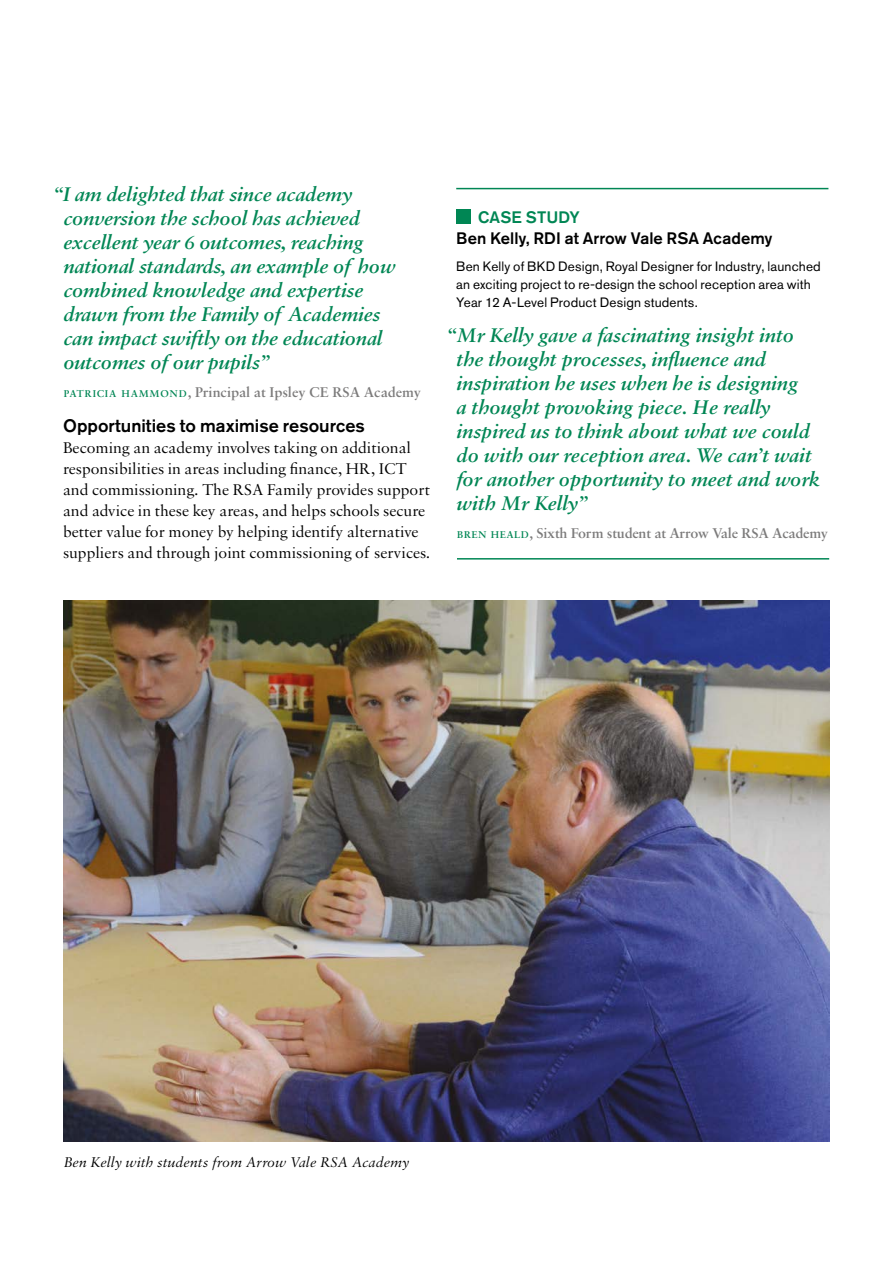
<style>
.page{position:relative;width:893px;height:1263px;background:#fff}
.page>*{position:absolute;margin:0;border:0;box-sizing:border-box;transform-origin:0 0}
.t1{font:italic 600 21px/24px "Sabon MT Std";letter-spacing:-.005em;color:#008654}
.t2{font:500 18px "Akzidenz Grotesk Std";color:#000}
.t3{font:16.5px/21px "Sabon MT Std";color:#000}
.t4{font:500 16.5px "Akzidenz Grotesk Std";letter-spacing:.005em;color:#000}
.t5{font:500 16.5px "Akzidenz Grotesk Std";letter-spacing:.01em;color:#008654}
.t6{font:600 15px "Sabon MT Std";letter-spacing:-.015em;color:#7c7b7b}
.t7{font:italic 15px "Sabon MT Std";color:#000}
.t8{font:13.5px/18px "Akzidenz Grotesk Std";letter-spacing:.01em;color:#000}
.s1{font-size:10.5px;color:#008654}
</style>
<div class="page">
<img style="left:64px;top:600px;width:765px;height:541px">
<div style="left:456px;top:209px;width:14px;height:15px;background:#008654"></div>
<hr style="left:457px;top:558px;width:372px;height:2px;background:#008654">
<hr style="left:456px;top:188px;width:372px;height:1px;background:#008654">
<p class="t1" style="left:63px;top:182px;width:334px;text-indent:-10px">“ I am delighted that since academy conversion the school has achieved excellent year 6 outcomes, reaching national standards, an example of how combined knowledge and expertise drawn from the Family of Academies can impact swiftly on the educational outcomes of our pupils”</p>
<p class="t6" style="left:64px;top:383px;width:359px"><span class="s1">PATRICIA HAMMOND</span>, Principal at Ipsley CE RSA Academy</p>
<p class="t2" style="left:63px;top:415px;width:303px">Opportunities to maximise resources</p>
<p class="t3" style="left:63px;top:437px;width:369px">Becoming an academy involves taking on additional responsibilities in areas including finance, HR, ICT and commissioning. The RSA Family provides support and advice in these key areas, and helps schools secure better value for money by helping identify alternative suppliers and through joint commissioning of services.</p>
<p class="t5" style="left:478px;top:207px;width:103px">CASE STUDY</p>
<p class="t4" style="left:456px;top:228px;width:318px">Ben Kelly, RDI at Arrow Vale RSA Academy</p>
<p class="t8" style="left:456px;top:257px;width:366px">Ben Kelly of BKD Design, Royal Designer for Industry, launched an exciting project to re-design the school reception area with<br>Year 12 A-Level Product Design students.</p>
<p class="t1" style="left:457px;top:323px;width:365px;text-indent:-10px">“ Mr Kelly gave a fascinating insight into the thought processes, influence and inspiration he uses when he is designing<br>a thought provoking piece. He really inspired us to think about what we could do with our reception area. We can’t wait for another opportunity to meet and work with Mr Kelly”</p>
<p class="t6" style="left:457px;top:524px;width:372px"><span class="s1">BREN HEALD</span>, Sixth Form student at Arrow Vale RSA Academy</p>
<p class="t7" style="left:64px;top:1153px;width:347px">Ben Kelly with students from Arrow Vale RSA Academy</p>
</div>
